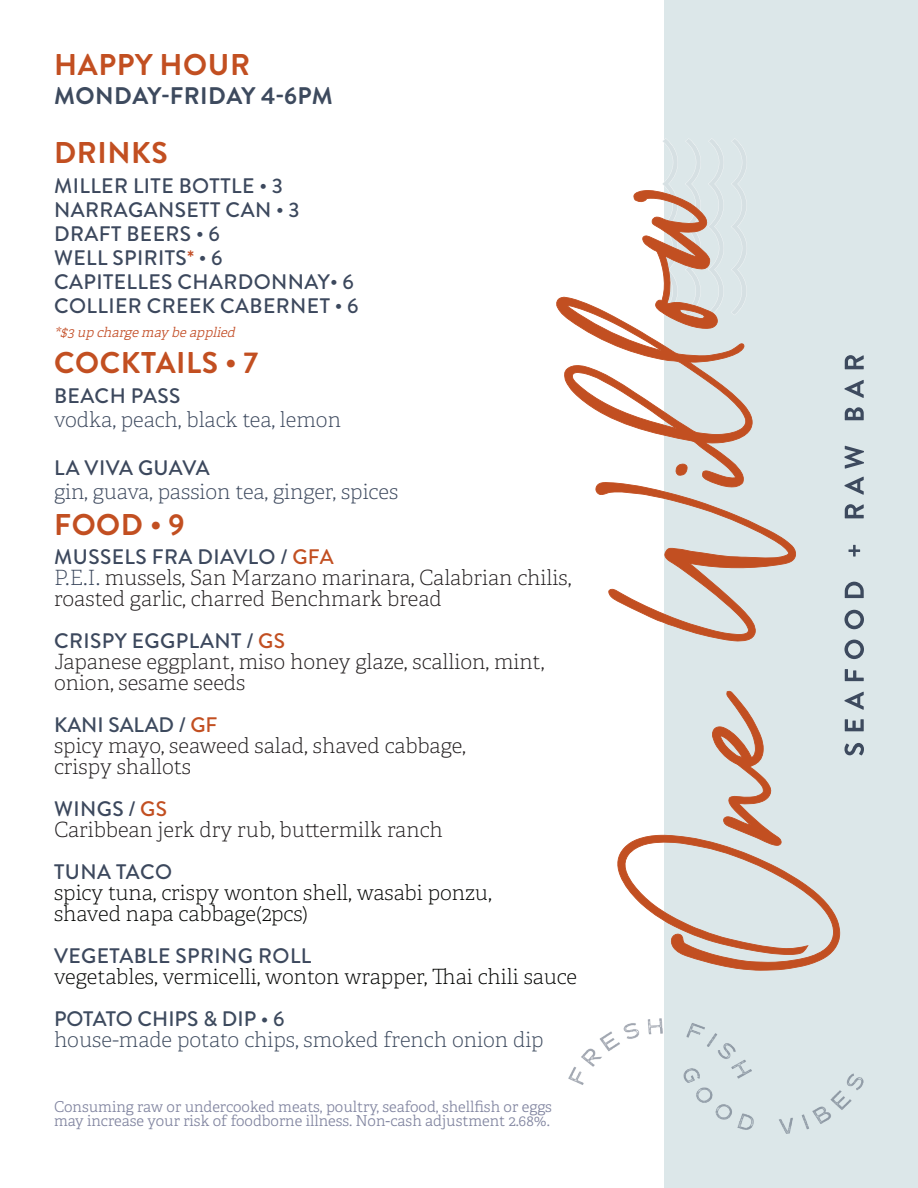
<style>
.page{position:relative;width:918px;height:1188px;background:#fff}
.page>*{position:absolute;margin:0;border:0;box-sizing:border-box;transform-origin:0 0}
.t1{font:700 30px "Brandon Grotesque";letter-spacing:.02em;color:#c24f21}
.t2{font:700 24px "Brandon Grotesque";letter-spacing:.015em;color:#3d4a5e}
.t3{font:100 21px/21px "Adelle";color:#231f20}
.t4{font:500 21px "Brandon Grotesque";letter-spacing:.02em;color:#3c485d}
.t5{font:100 21px "Adelle";color:#040503}
.t6{font:100 21px "Adelle";color:#3c485d}
.t7{font:100 21px "Adelle";color:#3d4a5e}
.t8{font:500 21px "Brandon Grotesque";color:#3d4a5e}
.t9{font:300 15px/13.5px "Adelle";color:#8185a0}
.t10{font:italic 300 13.5px "Adelle";color:#c34f28}
.s1{color:#c34f28}
.s2{color:#c24f21}
.s3{color:#3c485d}
</style>
<div class="page">
<div style="left:664px;top:0;width:254px;height:1188px;background:#dce7e9"></div>
<svg style="left:845px;top:669px;width:19px;height:12px"></svg>
<svg style="left:844px;top:640px;width:20px;height:19px"></svg>
<svg style="left:844px;top:610px;width:20px;height:19px"></svg>
<svg style="left:845px;top:582px;width:19px;height:16px"></svg>
<svg style="left:848px;top:545px;width:12px;height:12px"></svg>
<svg style="left:845px;top:504px;width:19px;height:14px"></svg>
<svg style="left:844px;top:477px;width:20px;height:18px"></svg>
<svg style="left:844px;top:446px;width:20px;height:23px"></svg>
<svg style="left:845px;top:407px;width:19px;height:13px"></svg>
<svg style="left:844px;top:380px;width:20px;height:18px"></svg>
<svg style="left:845px;top:355px;width:19px;height:14px"></svg>
<svg style="left:617px;top:691px;width:247px;height:280px"></svg>
<svg style="left:556px;top:140px;width:240px;height:502px"></svg>
<img style="left:568px;top:1018px;width:296px;height:116px">
<p class="t1" style="left:54px;top:44px;width:197px">HAPPY HOUR</p>
<p class="t2" style="left:54px;top:79px;width:280px">MONDAY-FRIDAY 4-6PM</p>
<p class="t1" style="left:54px;top:132px;width:115px">DRINKS</p>
<p class="t4" style="left:54px;top:171px;width:230px">MILLER LITE BOTTLE • 3</p>
<p class="t4" style="left:54px;top:195px;width:247px">NARRAGANSETT CAN • 3</p>
<p class="t4" style="left:54px;top:219px;width:167px">DRAFT BEERS • 6</p>
<p class="t4" style="left:54px;top:243px;width:170px">WELL SPIRITS<span class="s1">*</span> • 6</p>
<p class="t4" style="left:54px;top:267px;width:301px">CAPITELLES CHARDONNAY• 6</p>
<p class="t4" style="left:54px;top:291px;width:306px">COLLIER CREEK CABERNET • 6</p>
<p class="t10" style="left:54px;top:324px;width:186px">*$3up charge may be applied</p>
<p class="t1" style="left:54px;top:342px;width:205px">COCKTAILS • 7</p>
<p class="t4" style="left:54px;top:381px;width:128px">BEACH PASS</p>
<p class="t6" style="left:54px;top:407px;width:289px">vodka, peach, black tea, lemon</p>
<p class="t4" style="left:54px;top:453px;width:157px">LA VIVA GUAVA</p>
<p class="t6" style="left:54px;top:479px;width:346px">gin, guava, passion tea, ginger, spices</p>
<p class="t1" style="left:54px;top:504px;width:132px">FOOD • 9</p>
<p class="t4" style="left:54px;top:542px;width:281px">MUSSELS FRA DIAVLO / <span class="s2">GFA</span></p>
<p class="t3" style="left:54px;top:567px;width:519px"><span class="s3">P.E.I.</span> mussels, San Marzano marinara, Calabrian chilis, roasted garlic, charred Benchmark bread</p>
<p class="t4" style="left:54px;top:626px;width:232px">CRISPY EGGPLANT / <span class="s2">GS</span></p>
<p class="t3" style="left:54px;top:651px;width:492px">Japanese eggplant, miso honey glaze, scallion, mint, onion, sesame seeds</p>
<p class="t8" style="left:54px;top:710px;width:165px">KANI SALAD / <span class="s2">GF</span></p>
<p class="t3" style="left:54px;top:735px;width:413px">spicy mayo, seaweed salad, shaved cabbage,</p>
<p class="t3" style="left:54px;top:756px;width:139px">crispy shallots</p>
<p class="t4" style="left:54px;top:794px;width:115px">WINGS / <span class="s2">GS</span></p>
<p class="t3" style="left:54px;top:819px;width:390px">Caribbean jerk dry rub, buttermilk ranch</p>
<p class="t4" style="left:54px;top:857px;width:120px">TUNA TACO</p>
<p class="t5" style="left:54px;top:880px;width:439px">spicy tuna, crispy wonton shell, wasabi ponzu,</p>
<p class="t5" style="left:54px;top:901px;width:256px">shaved napa cabbage(2pcs)</p>
<p class="t4" style="left:54px;top:941px;width:259px">VEGETABLE SPRING ROLL</p>
<p class="t5" style="left:54px;top:964px;width:525px">vegetables, vermicelli, wonton wrapper, Thai chili sauce</p>
<p class="t8" style="left:54px;top:1004px;width:232px">POTATO CHIPS &amp; DIP • 6</p>
<p class="t7" style="left:54px;top:1027px;width:491px">house-made potato chips, smoked french onion dip</p>
<p class="t9" style="left:54px;top:1100px;width:499px">Consuming raw or undercooked meats, poultry, seafood, shellfish or eggs may increase your risk of foodborne illness. Non-cash adjustment 2.68%.</p>
</div>
